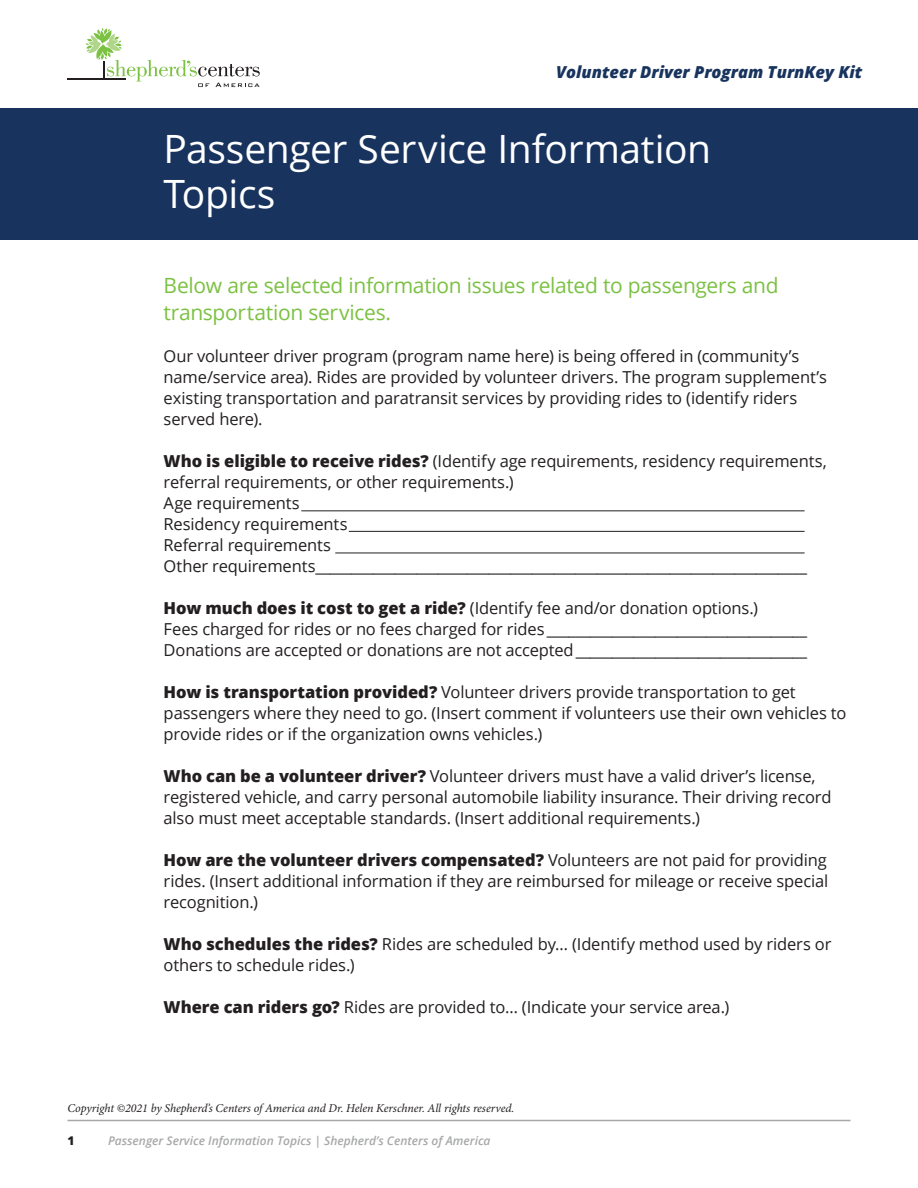
<style>
.page{position:relative;width:918px;height:1188px;background:#fff}
.page>*{position:absolute;margin:0;border:0;box-sizing:border-box;transform-origin:0 0}
.t1{font:39px/45px "Open Sans";letter-spacing:-.01em;color:#fff}
.t2{font:21px/27px "Open Sans";letter-spacing:-.015em;color:#7bc142}
.t3{font:16.5px/21px "Open Sans";letter-spacing:-.01em;color:#231f20}
.t4{font:italic 800 16.5px "Open Sans";color:#18345e}
.t5{font:italic 12px "Minion Pro";letter-spacing:-.005em;color:#231f20}
.t6{font:italic 600 12px "Open Sans";color:#a7a8a9}
.t7{font:800 12px "Open Sans";color:#231f20}
.s1{font-weight:800}
</style>
<div class="page">
<hr style="left:68px;top:1120px;width:782px;height:1px;background:#a7a8a9">
<div style="left:0;top:109px;width:918px;height:131px;background:#18345e"></div>
<hr style="left:68px;top:79px;width:58px;height:1px;background:#231f20">
<svg style="left:86px;top:28px;width:174px;height:59px"></svg>
<hr style="left:335px;top:553px;width:470px;height:1px;background:#231f20">
<hr style="left:349px;top:531px;width:456px;height:1px;background:#231f20">
<hr style="left:301px;top:510px;width:504px;height:1px;background:#231f20">
<p class="t4" style="left:556px;top:59px;width:308px">Volunteer Driver Program TurnKey Kit</p>
<h1 class="t1" style="left:164px;top:125px;width:549px">Passenger Service Information<br>Topics</h1>
<p class="t2" style="left:164px;top:271px;width:616px">Below are selected information issues related to passengers and transportation services.</p>
<p class="t3" style="left:164px;top:345px;width:665px">Our volunteer driver program (program name here) is being offered in (community’s name/service area). Rides are provided by volunteer drivers. The program supplement’s existing transportation and paratransit services by providing rides to (identify riders served here).</p>
<p class="t3" style="left:164px;top:450px;width:665px"><span class="s1">Who is eligible to receive rides?</span> (Identify age requirements, residency requirements, referral requirements, or other requirements.)<br>Age requirements<br>Residency requirements<br>Referral requirements<br>Other requirements____________________________________________________________________</p>
<p class="t3" style="left:164px;top:597px;width:645px"><span class="s1">How much does it cost to get a ride?</span> (Identify fee and/or donation options.)<br>Fees charged for rides or no fees charged for rides ____________________________________<br>Donations are accepted or donations are not accepted ________________________________</p>
<p class="t3" style="left:164px;top:681px;width:684px"><span class="s1">How is transportation provided?</span> Volunteer drivers provide transportation to get passengers where they need to go. (Insert comment if volunteers use their own vehicles to provide rides or if the organization owns vehicles.)</p>
<p class="t3" style="left:164px;top:765px;width:669px"><span class="s1">Who can be a volunteer driver?</span> Volunteer drivers must have a valid driver’s license, registered vehicle, and carry personal automobile liability insurance. Their driving record also must meet acceptable standards. (Insert additional requirements.)</p>
<p class="t3" style="left:164px;top:849px;width:666px;text-align:justify"><span class="s1">How are the volunteer drivers compensated?</span> Volunteers are not paid for providing rides. (Insert additional information if they are reimbursed for mileage or receive special recognition.)</p>
<p class="t3" style="left:164px;top:933px;width:669px"><span class="s1">Who schedules the rides?</span> Rides are scheduled by… (Identify method used by riders or others to schedule rides.)</p>
<p class="t3" style="left:164px;top:996px;width:567px"><span class="s1">Where can riders go?</span> Rides are provided to… (Indicate your service area.)</p>
<p class="t5" style="left:68px;top:1100px;width:448px">Copyright ©2021 by Shepherd’s Centers of America and Dr. Helen Kerschner. All rights reserved.</p>
<p class="t7" style="left:68px;top:1132px;width:9px">1</p>
<p class="t6" style="left:108px;top:1133px;width:384px">Passenger Service Information Topics | Shepherd’s Centers of America</p>
</div>
